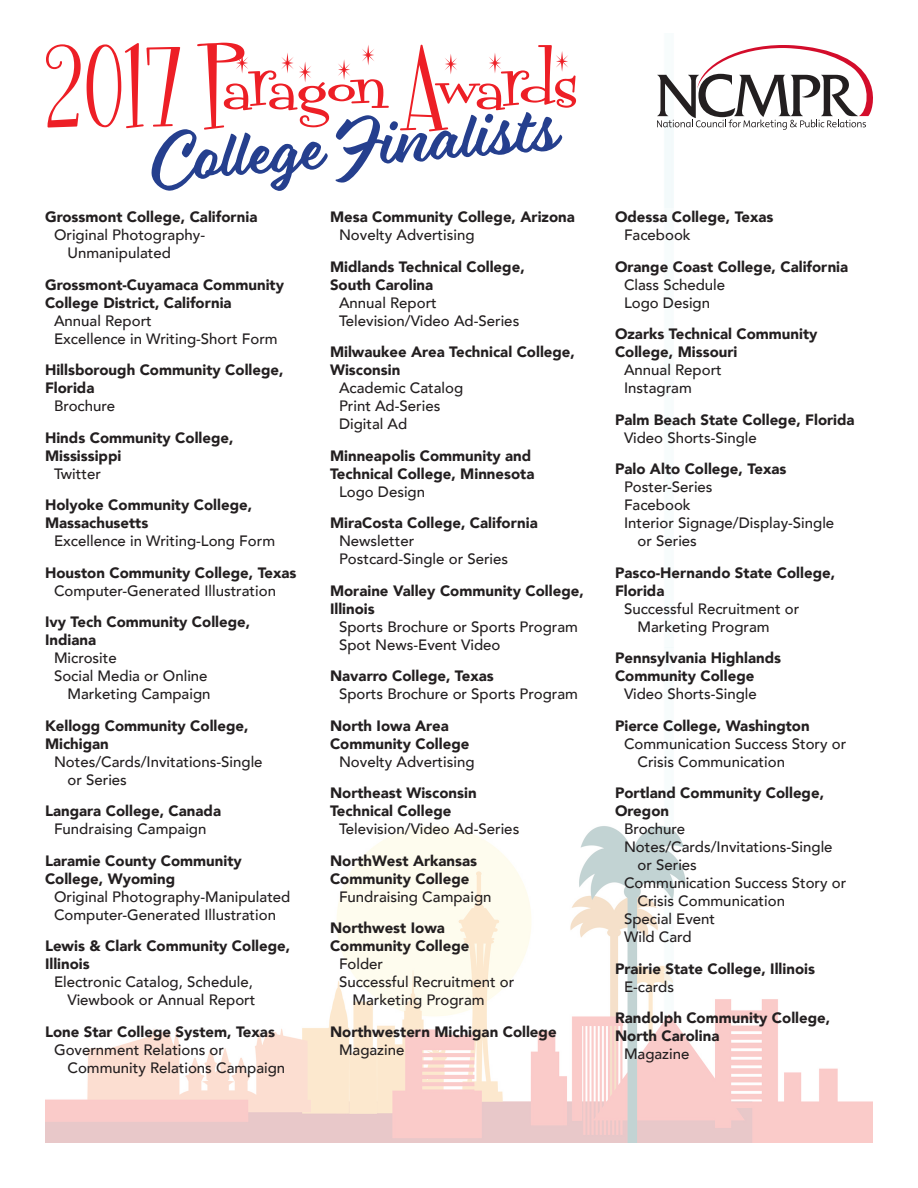
<style>
.page{position:relative;width:918px;height:1188px;background:#fff}
.page>*{position:absolute;margin:0;border:0;box-sizing:border-box;transform-origin:0 0}
.t1{font:90px "Fontdinerdotcom Sparkly";color:#ed1f26}
.t2{font:65.1px "Eds Market Main Script";color:#253f8e}
.t3{font:900 15px/18px "Avenir";color:#231f20}
.t4{font:500 15px/18px "Avenir";color:#231f20}
</style>
<div class="page">
<img style="left:45px;top:130px;width:828px;height:1013px">
<svg style="left:657px;top:45px;width:216px;height:85px"></svg>
<h1 class="t1" style="left:45px;top:21px;width:535px">2017 Paragon Awards</h1>
<h2 class="t2" style="left:148px;top:123px;width:409px;rotate:-5deg">College Finalists</h2>
<p class="t3" style="left:45px;top:207px;width:214px">Grossmont College, California</p>
<p class="t4" style="left:68px;top:225px;width:139px;text-indent:-14px">Original Photography-<br>Unmanipulated</p>
<p class="t3" style="left:45px;top:275px;width:241px">Grossmont-Cuyamaca Community<br>College District, California</p>
<p class="t4" style="left:54px;top:310px;width:225px">Annual Report<br>Excellence in Writing-Short Form</p>
<p class="t3" style="left:45px;top:360px;width:240px">Hillsborough Community College,<br>Florida</p>
<p class="t4" style="left:54px;top:396px;width:63px">Brochure</p>
<p class="t3" style="left:45px;top:428px;width:190px">Hinds Community College,<br>Mississippi</p>
<p class="t4" style="left:54px;top:463px;width:48px">Twitter</p>
<p class="t3" style="left:45px;top:495px;width:209px">Holyoke Community College,<br>Massachusetts</p>
<p class="t4" style="left:54px;top:531px;width:223px">Excellence in Writing-Long Form</p>
<p class="t3" style="left:45px;top:563px;width:253px">Houston Community College, Texas</p>
<p class="t4" style="left:54px;top:580px;width:224px">Computer-Generated Illustration</p>
<p class="t3" style="left:45px;top:612px;width:207px">Ivy Tech Community College,<br>Indiana</p>
<p class="t4" style="left:54px;top:648px;width:64px">Microsite</p>
<p class="t4" style="left:54px;top:666px;width:155px">Social Media or Online</p>
<p class="t4" style="left:68px;top:684px;width:145px">Marketing Campaign</p>
<p class="t3" style="left:45px;top:716px;width:205px">Kellogg Community College,<br>Michigan</p>
<p class="t4" style="left:68px;top:751px;width:197px;text-indent:-14px">Notes/Cards/Invitations-Single or Series</p>
<p class="t3" style="left:45px;top:801px;width:178px">Langara College, Canada</p>
<p class="t4" style="left:54px;top:819px;width:154px">Fundraising Campaign</p>
<p class="t3" style="left:45px;top:851px;width:198px">Laramie County Community<br>College, Wyoming</p>
<p class="t4" style="left:54px;top:886px;width:238px">Original Photography-Manipulated<br>Computer-Generated Illustration</p>
<p class="t3" style="left:45px;top:936px;width:247px">Lewis &amp; Clark Community College,<br>Illinois</p>
<p class="t4" style="left:54px;top:972px;width:203px;text-align:right">Electronic Catalog, Schedule,<br>Viewbook or Annual Report</p>
<p class="t3" style="left:45px;top:1022px;width:231px">Lone Star College System, Texas</p>
<p class="t4" style="left:68px;top:1039px;width:219px;text-indent:-14px">Government Relations or<br>Community Relations Campaign</p>
<p class="t3" style="left:330px;top:207px;width:246px">Mesa Community College, Arizona</p>
<p class="t4" style="left:339px;top:225px;width:137px">Novelty Advertising</p>
<p class="t3" style="left:330px;top:257px;width:196px">Midlands Technical College,<br>South Carolina</p>
<p class="t4" style="left:339px;top:292px;width:182px">Annual Report<br>Television/Video Ad-Series</p>
<p class="t3" style="left:330px;top:342px;width:247px">Milwaukee Area Technical College,<br>Wisconsin</p>
<p class="t4" style="left:339px;top:378px;width:126px">Academic Catalog<br>Print Ad-Series<br>Digital Ad</p>
<p class="t3" style="left:330px;top:446px;width:206px">Minneapolis Community and<br>Technical College, Minnesota</p>
<p class="t4" style="left:339px;top:481px;width:88px">Logo Design</p>
<p class="t3" style="left:330px;top:513px;width:209px">MiraCosta College, California</p>
<p class="t4" style="left:339px;top:531px;width:171px">Newsletter<br>Postcard-Single or Series</p>
<p class="t3" style="left:330px;top:581px;width:255px">Moraine Valley Community College,<br>Illinois</p>
<p class="t4" style="left:339px;top:616px;width:241px">Sports Brochure or Sports Program<br>Spot News-Event Video</p>
<p class="t3" style="left:330px;top:666px;width:165px">Navarro College, Texas</p>
<p class="t4" style="left:339px;top:684px;width:241px">Sports Brochure or Sports Program</p>
<p class="t3" style="left:330px;top:716px;width:141px">North Iowa Area<br>Community College</p>
<p class="t4" style="left:339px;top:751px;width:137px">Novelty Advertising</p>
<p class="t3" style="left:330px;top:783px;width:148px">Northeast Wisconsin<br>Technical College</p>
<p class="t4" style="left:339px;top:819px;width:182px">Television/Video Ad-Series</p>
<p class="t3" style="left:330px;top:851px;width:149px">NorthWest Arkansas<br>Community College</p>
<p class="t4" style="left:339px;top:886px;width:154px">Fundraising Campaign</p>
<p class="t3" style="left:330px;top:918px;width:141px">Northwest Iowa<br>Community College</p>
<p class="t4" style="left:339px;top:954px;width:46px">Folder</p>
<p class="t4" style="left:339px;top:972px;width:177px">Successful Recruitment or</p>
<p class="t4" style="left:352px;top:990px;width:134px">Marketing Program</p>
<p class="t3" style="left:330px;top:1022px;width:228px">Northwestern Michigan College</p>
<p class="t4" style="left:339px;top:1039px;width:67px">Magazine</p>
<p class="t3" style="left:615px;top:207px;width:160px">Odessa College, Texas</p>
<p class="t4" style="left:624px;top:225px;width:68px">Facebook</p>
<p class="t3" style="left:615px;top:257px;width:235px">Orange Coast College, California</p>
<p class="t4" style="left:624px;top:274px;width:103px">Class Schedule<br>Logo Design</p>
<p class="t3" style="left:615px;top:324px;width:204px">Ozarks Technical Community<br>College, Missouri</p>
<p class="t4" style="left:624px;top:360px;width:99px">Annual Report<br>Instagram</p>
<p class="t3" style="left:615px;top:410px;width:241px">Palm Beach State College, Florida</p>
<p class="t4" style="left:624px;top:427px;width:134px">Video Shorts-Single</p>
<p class="t3" style="left:615px;top:459px;width:173px">Palo Alto College, Texas</p>
<p class="t4" style="left:624px;top:477px;width:90px">Poster-Series</p>
<p class="t4" style="left:624px;top:495px;width:68px">Facebook</p>
<p class="t4" style="left:624px;top:513px;width:212px">Interior Signage/Display-Single</p>
<p class="t4" style="left:638px;top:531px;width:61px">or Series</p>
<p class="t3" style="left:615px;top:563px;width:222px">Pasco-Hernando State College,<br>Florida</p>
<p class="t4" style="left:638px;top:598px;width:163px;text-indent:-14px">Successful Recruitment or<br>Marketing Program</p>
<p class="t3" style="left:615px;top:648px;width:168px">Pennsylvania Highlands<br>Community College</p>
<p class="t4" style="left:624px;top:684px;width:134px">Video Shorts-Single</p>
<p class="t3" style="left:615px;top:716px;width:196px">Pierce College, Washington</p>
<p class="t4" style="left:638px;top:733px;width:210px;text-indent:-14px">Communication Success Story or<br>Crisis Communication</p>
<p class="t3" style="left:615px;top:783px;width:211px">Portland Community College,<br>Oregon</p>
<p class="t4" style="left:624px;top:819px;width:63px">Brochure</p>
<p class="t4" style="left:624px;top:837px;width:210px">Notes/Cards/Invitations-Single</p>
<p class="t4" style="left:638px;top:855px;width:61px">or Series</p>
<p class="t4" style="left:624px;top:873px;width:224px">Communication Success Story or</p>
<p class="t4" style="left:638px;top:891px;width:149px">Crisis Communication</p>
<p class="t4" style="left:624px;top:909px;width:93px">Special Event</p>
<p class="t4" style="left:624px;top:927px;width:69px">Wild Card</p>
<p class="t3" style="left:615px;top:959px;width:202px">Prairie State College, Illinois</p>
<p class="t4" style="left:624px;top:976px;width:52px">E-cards</p>
<p class="t3" style="left:615px;top:1008px;width:217px">Randolph Community College,<br>North Carolina</p>
<p class="t4" style="left:624px;top:1044px;width:67px">Magazine</p>
</div>
